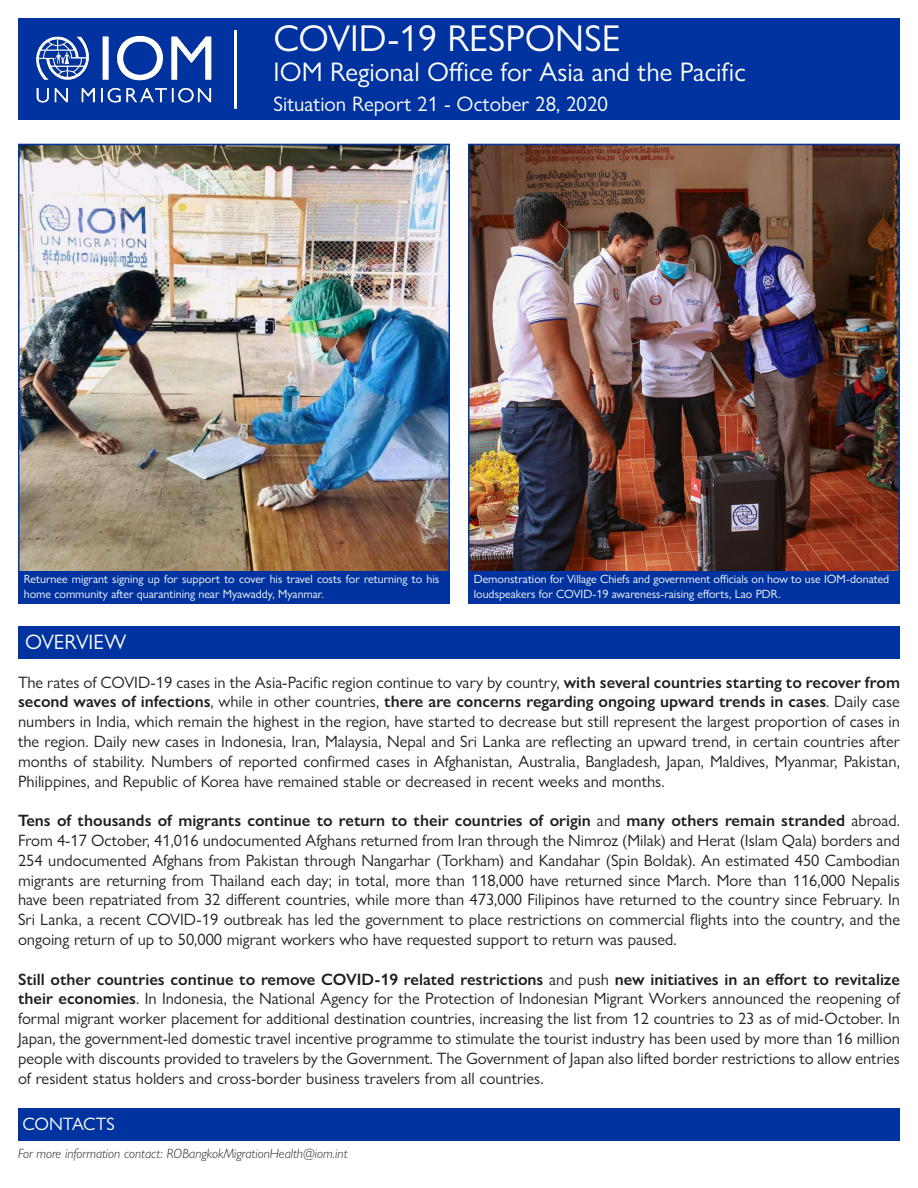
<style>
.page{position:relative;width:918px;height:1188px;background:#fff}
.page>*{position:absolute;margin:0;border:0;box-sizing:border-box;transform-origin:0 0}
.t1{font:37.5px "Gill Sans Nova";color:#fff}
.t2{font:27px "Gill Sans Nova";color:#fff}
.t3{font:21px "Gill Sans Nova";color:#fff}
.t4{font:18px "Gill Sans Nova";color:#fff}
.Paragraph_Style_no_h{font:16.5px/19.8px "Gill Sans Nova";color:#231f20;text-align:justify}
.t5{font:italic 300 13.5px "Gill Sans Nova";color:#231f20}
.Paragraph_Style_no_h-2{font:12px/14.4px "Gill Sans Nova";color:#fff}
.s1{font-weight:600}
</style>
<div class="page">
<div style="left:18px;top:18px;width:882px;height:102px;background:#0033a0"></div>
<div style="left:18px;top:626px;width:882px;height:33px;background:#0033a0"></div>
<img style="left:36px;top:35px;width:176px;height:68px">
<hr style="left:234px;top:30px;width:3px;height:79px;background:#fff">
<div style="left:18px;top:1108px;width:882px;height:34px;background:#0033a0"></div>
<img style="left:471px;top:147px;width:426px;height:423px">
<div style="left:468px;top:144px;width:432px;height:429px;border:2px solid #0033a0"></div>
<div style="left:468px;top:572px;width:432px;height:32px;background:#0033a0"></div>
<img style="left:21px;top:147px;width:426px;height:423px">
<div style="left:18px;top:144px;width:432px;height:429px;border:2px solid #0033a0"></div>
<div style="left:18px;top:572px;width:432px;height:32px;background:#0033a0"></div>
<p class="t1" style="left:274px;top:16px;width:349px">COVID-19 RESPONSE</p>
<p class="t2" style="left:274px;top:56px;width:474px">IOM Regional Office for Asia and the Pacific</p>
<p class="t3" style="left:274px;top:91px;width:336px">Situation Report 21 - October 28, 2020</p>
<p class="Paragraph_Style_no_h-2" style="left:24px;top:572px;width:417px">Returnee migrant signing up for support to cover his travel costs for returning to his home community after quarantining near Myawaddy, Myanmar.</p>
<p class="t3" style="left:25px;top:629px;width:103px">OVERVIEW</p>
<p class="Paragraph_Style_no_h-2" style="left:474px;top:572px;width:417px">Demonstration for Village Chiefs and government officials on how to use IOM-donated loudspeakers for COVID-19 awareness-raising efforts, Lao PDR.</p>
<p class="Paragraph_Style_no_h" style="left:18px;top:672px;width:884px">The rates of COVID-19 cases in the Asia-Pacific region continue to vary by country, <span class="s1">with several countries starting to recover from second waves of infections</span>, while in other countries, <span class="s1">there are concerns regarding ongoing upward trends in cases</span>. Daily case numbers in India, which remain the highest in the region, have started to decrease but still represent the largest proportion of cases in the region. Daily new cases in Indonesia, Iran, Malaysia, Nepal and Sri Lanka are reflecting an upward trend, in certain countries after months of stability. Numbers of reported confirmed cases in Afghanistan, Australia, Bangladesh, Japan, Maldives, Myanmar, Pakistan, Philippines, and Republic of Korea have remained stable or decreased in recent weeks and months.</p>
<p class="Paragraph_Style_no_h" style="left:18px;top:811px;width:884px"><span class="s1">Tens of thousands of migrants continue to return to their countries of origin</span> and <span class="s1">many others remain stranded</span> abroad.<br>From 4-17 October, 41,016 undocumented Afghans returned from Iran through the Nimroz (Milak) and Herat (Islam Qala) borders and 254 undocumented Afghans from Pakistan through Nangarhar (Torkham) and Kandahar (Spin Boldak). An estimated 450 Cambodian migrants are returning from Thailand each day; in total, more than 118,000 have returned since March. More than 116,000 Nepalis have been repatriated from 32 different countries, while more than 473,000 Filipinos have returned to the country since February. In Sri Lanka, a recent COVID-19 outbreak has led the government to place restrictions on commercial flights into the country, and the ongoing return of up to 50,000 migrant workers who have requested support to return was paused.</p>
<p class="Paragraph_Style_no_h" style="left:18px;top:969px;width:884px"><span class="s1">Still other countries continue to remove COVID-19 related restrictions</span> and push <span class="s1">new initiatives in an effort to revitalize their economies</span>. In Indonesia, the National Agency for the Protection of Indonesian Migrant Workers announced the reopening of formal migrant worker placement for additional destination countries, increasing the list from 12 countries to 23 as of mid-October. In Japan, the government-led domestic travel incentive programme to stimulate the tourist industry has been used by more than 16 million people with discounts provided to travelers by the Government. The Government of Japan also lifted border restrictions to allow entries of resident status holders and cross-border business travelers from all countries.</p>
<p class="t4" style="left:22px;top:1113px;width:94px">CONTACTS</p>
<p class="t5" style="left:18px;top:1145px;width:331px">For more information contact: ROBangkokMigrationHealth@iom.int</p>
</div>
